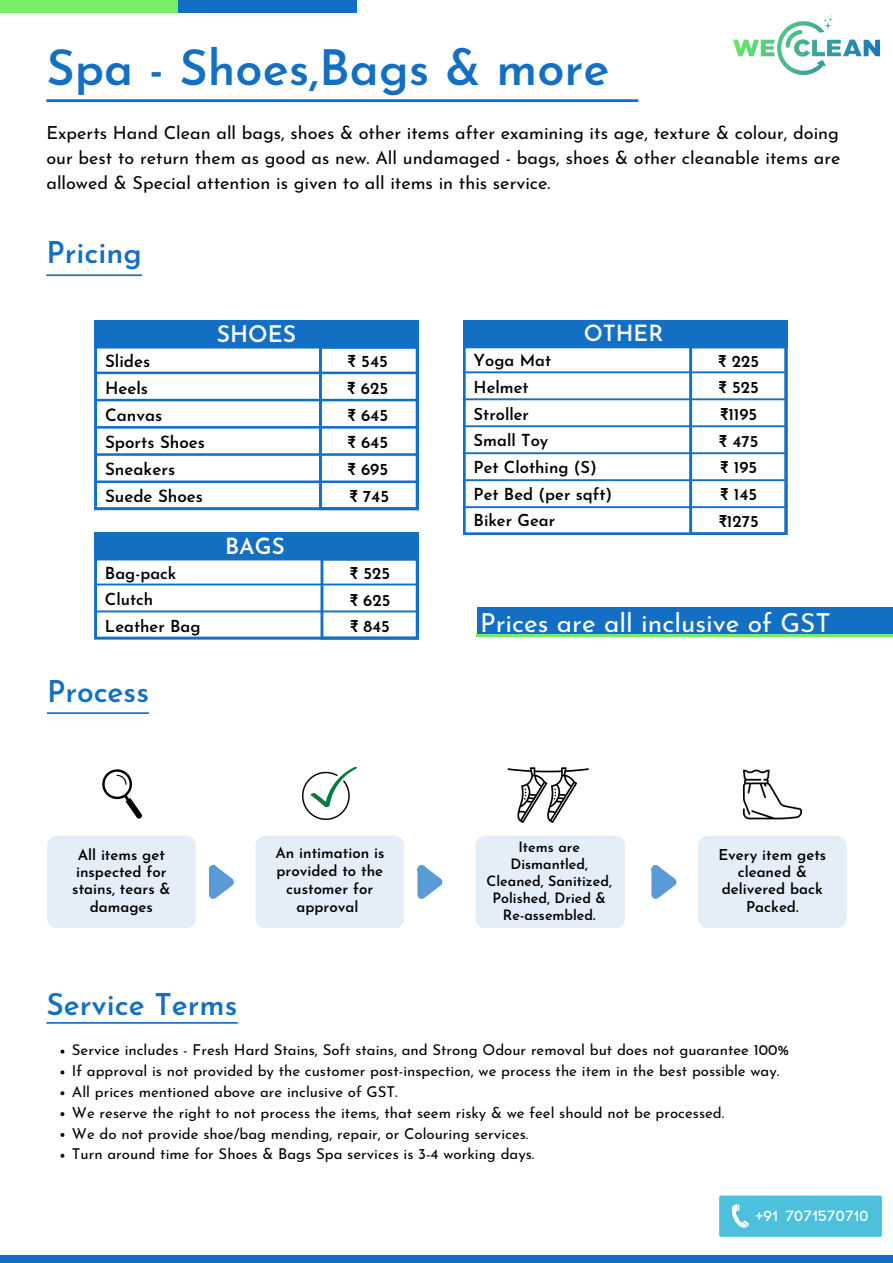
<style>
.page{position:relative;width:893px;height:1263px;background:#fff}
.page>*{position:absolute;margin:0;border:0;box-sizing:border-box;transform-origin:0 0}
.t1{font:600 48.75px "Josefin Sans";color:#136fc3}
.t2{font:600 30px "Josefin Sans";color:#136fc3}
.t3{font:26.25px "Josefin Sans";color:#fff}
.t4{font:600 22.88px "Josefin Sans";color:#fff}
.t5{font:600 22.35px "Josefin Sans";color:#fff}
.t6{font:18px/24.8px "Josefin Sans";color:#000;text-align:justify}
.t7{font:600 16.95px "Josefin Sans";color:#000}
.t8{font:600 16.8px "Josefin Sans";color:#000}
.t9{font:600 16.65px "Josefin Sans";color:#000}
.t10{font:600 16.5px "Josefin Sans";color:#000}
.t11{font:15px "Josefin Sans";color:#000}
.t12{font:600 15px/17.4px "Josefin Sans";color:#000;text-align:center}
.t13{font:14.62px "Code Pro Normal LC";color:#fff}
.t14{font:600 14.25px/16.9px "Josefin Sans";color:#000;text-align:center}
</style>
<div class="page">
<div style="left:0;top:0;width:179px;height:12px;background:#76ef66"></div>
<div style="left:0;top:1255px;width:893px;height:8px;background:#136fc3"></div>
<div style="left:179px;top:0;width:178px;height:12px;background:#136fc3"></div>
<hr style="left:46px;top:99px;width:592px;height:3px;background:#136fc3">
<hr style="left:46px;top:274px;width:96px;height:2px;background:#136fc3">
<hr style="left:47px;top:712px;width:102px;height:2px;background:#136fc3">
<hr style="left:46px;top:1022px;width:192px;height:2px;background:#136fc3">
<div style="left:47px;top:836px;width:149px;height:92px;background:#e4eef8;border-radius:10px"></div>
<div style="left:255px;top:836px;width:149px;height:92px;background:#e4eef8;border-radius:10px"></div>
<div style="left:475px;top:836px;width:150px;height:92px;background:#e4eef8;border-radius:10px"></div>
<div style="left:698px;top:836px;width:148px;height:92px;background:#e4eef8;border-radius:10px"></div>
<svg style="left:651px;top:865px;width:26px;height:34px"></svg>
<svg style="left:209px;top:865px;width:25px;height:34px"></svg>
<svg style="left:417px;top:865px;width:26px;height:34px"></svg>
<img style="left:303px;top:767px;width:54px;height:52px">
<svg style="left:102px;top:769px;width:40px;height:50px"></svg>
<div style="left:94px;top:320px;width:325px;height:27px;background:#136fc3"></div>
<svg style="left:94px;top:347px;width:225px;height:163px"></svg>
<svg style="left:319px;top:347px;width:100px;height:163px"></svg>
<hr style="left:94px;top:372px;width:325px;height:2px;background:#136fc3">
<hr style="left:94px;top:399px;width:325px;height:2px;background:#136fc3">
<hr style="left:94px;top:426px;width:325px;height:3px;background:#136fc3">
<hr style="left:94px;top:453px;width:325px;height:3px;background:#136fc3">
<hr style="left:94px;top:480px;width:325px;height:3px;background:#136fc3">
<div style="left:463px;top:320px;width:324px;height:27px;background:#136fc3"></div>
<svg style="left:463px;top:347px;width:226px;height:188px"></svg>
<svg style="left:689px;top:347px;width:98px;height:188px"></svg>
<hr style="left:463px;top:371px;width:321px;height:2px;background:#136fc3">
<hr style="left:463px;top:398px;width:321px;height:2px;background:#136fc3">
<hr style="left:463px;top:425px;width:321px;height:2px;background:#136fc3">
<hr style="left:463px;top:452px;width:321px;height:2px;background:#136fc3">
<hr style="left:463px;top:479px;width:321px;height:2px;background:#136fc3">
<hr style="left:463px;top:506px;width:321px;height:2px;background:#136fc3">
<div style="left:94px;top:532px;width:325px;height:27px;background:#136fc3"></div>
<svg style="left:94px;top:559px;width:325px;height:81px"></svg>
<hr style="left:94px;top:583px;width:322px;height:2px;background:#136fc3">
<hr style="left:94px;top:610px;width:322px;height:2px;background:#136fc3">
<svg style="left:507px;top:767px;width:82px;height:56px"></svg>
<img style="left:743px;top:769px;width:58px;height:51px">
<svg style="left:60px;top:1050px;width:4px;height:3px"></svg>
<svg style="left:60px;top:1070px;width:4px;height:4px"></svg>
<svg style="left:60px;top:1091px;width:4px;height:4px"></svg>
<svg style="left:60px;top:1112px;width:4px;height:4px"></svg>
<svg style="left:60px;top:1133px;width:4px;height:4px"></svg>
<svg style="left:60px;top:1154px;width:4px;height:4px"></svg>
<div style="left:719px;top:1195px;width:163px;height:42px;background:#4dc1db;border-radius:2px"></div>
<svg style="left:732px;top:1204px;width:17px;height:24px"></svg>
<img style="left:733px;top:16px;width:146px;height:58px">
<div style="left:477px;top:607px;width:416px;height:27px;background:#136fc3"></div>
<hr style="left:477px;top:634px;width:416px;height:3px;background:#76ef66">
<p class="t1" style="left:46px;top:48px;width:564px">Spa - Shoes,Bags &amp; more</p>
<p class="t6" style="left:46px;top:122px;width:795px">Experts Hand Clean all bags, shoes &amp; other items after examining its age, texture &amp; colour, doing our best to return them as good as new. All undamaged - bags, shoes &amp; other cleanable items are allowed &amp; Special attention is given to all items in this service.</p>
<p class="t2" style="left:46px;top:241px;width:97px">Pricing</p>
<p class="t4" style="left:217px;top:325px;width:81px">SHOES</p>
<p class="t5" style="left:584px;top:325px;width:81px">OTHER</p>
<p class="t7" style="left:105px;top:354px;width:47px">Slides</p>
<p class="t7" style="left:105px;top:381px;width:45px">Heels</p>
<p class="t7" style="left:105px;top:408px;width:59px">Canvas</p>
<p class="t7" style="left:105px;top:435px;width:101px">Sports Shoes</p>
<p class="t7" style="left:105px;top:462px;width:72px">Sneakers</p>
<p class="t7" style="left:105px;top:489px;width:100px">Suede Shoes</p>
<p class="t8" style="left:347px;top:355px;width:42px">₹ 545</p>
<p class="t8" style="left:346px;top:381px;width:43px">₹ 625</p>
<p class="t8" style="left:347px;top:408px;width:43px">₹ 645</p>
<p class="t8" style="left:347px;top:435px;width:43px">₹ 645</p>
<p class="t8" style="left:347px;top:462px;width:43px">₹ 695</p>
<p class="t8" style="left:349px;top:489px;width:42px">₹ 745</p>
<p class="t10" style="left:473px;top:354px;width:79px">Yoga Mat</p>
<p class="t10" style="left:473px;top:407px;width:57px">Stroller</p>
<p class="t10" style="left:473px;top:434px;width:76px">Small Toy</p>
<p class="t10" style="left:473px;top:461px;width:125px">Pet Clothing (S)</p>
<p class="t10" style="left:473px;top:487px;width:140px">Pet Bed (per sqft)</p>
<p class="t10" style="left:473px;top:514px;width:83px">Biker Gear</p>
<p class="t10" style="left:473px;top:381px;width:57px">Helmet</p>
<p class="t9" style="left:717px;top:354px;width:43px">₹ 225</p>
<p class="t9" style="left:718px;top:381px;width:42px">₹ 525</p>
<p class="t9" style="left:719px;top:407px;width:39px">₹1195</p>
<p class="t9" style="left:718px;top:434px;width:42px">₹ 475</p>
<p class="t9" style="left:719px;top:461px;width:39px">₹ 195</p>
<p class="t9" style="left:719px;top:487px;width:39px">₹ 145</p>
<p class="t9" style="left:718px;top:514px;width:42px">₹1275</p>
<p class="t5" style="left:225px;top:537px;width:61px">BAGS</p>
<p class="t10" style="left:105px;top:566px;width:73px">Bag-pack</p>
<p class="t10" style="left:105px;top:619px;width:97px">Leather Bag</p>
<p class="t10" style="left:105px;top:593px;width:50px">Clutch</p>
<p class="t9" style="left:349px;top:566px;width:42px">₹ 525</p>
<p class="t9" style="left:349px;top:593px;width:43px">₹ 625</p>
<p class="t9" style="left:349px;top:620px;width:42px">₹ 845</p>
<p class="t3" style="left:480px;top:612px;width:352px">Prices are all inclusive of GST</p>
<p class="t2" style="left:47px;top:679px;width:103px">Process</p>
<p class="t12" style="left:72px;top:847px;width:100px">All items get inspected for stains, tears &amp; damages</p>
<p class="t12" style="left:275px;top:846px;width:111px;line-height:18px">An intimation is provided to the customer for approval</p>
<p class="t14" style="left:486px;top:840px;width:127px">Items are<br>Dismantled,<br>Cleaned, Sanitized,<br>Polished, Dried &amp;<br>Re-assembled.</p>
<p class="t12" style="left:718px;top:847px;width:109px">Every item gets cleaned &amp; delivered back<br>Packed.</p>
<p class="t2" style="left:46px;top:992px;width:193px">Service Terms</p>
<p class="t11" style="left:72px;top:1044px;width:719px">Service includes - Fresh Hard Stains, Soft stains, and Strong Odour removal but does not guarantee 100%</p>
<p class="t11" style="left:72px;top:1065px;width:709px">If approval is not provided by the customer post-inspection, we process the item in the best possible way.</p>
<p class="t11" style="left:72px;top:1086px;width:327px">All prices mentioned above are inclusive of GST.</p>
<p class="t11" style="left:72px;top:1106px;width:654px">We reserve the right to not process the items, that seem risky &amp; we feel should not be processed.</p>
<p class="t11" style="left:72px;top:1127px;width:458px">We do not provide shoe/bag mending, repair, or Colouring services.</p>
<p class="t11" style="left:72px;top:1148px;width:464px">Turn around time for Shoes &amp; Bags Spa services is 3-4 working days.</p>
<p class="t13" style="left:755px;top:1207px;width:115px">+91 7071570710</p>
</div>
